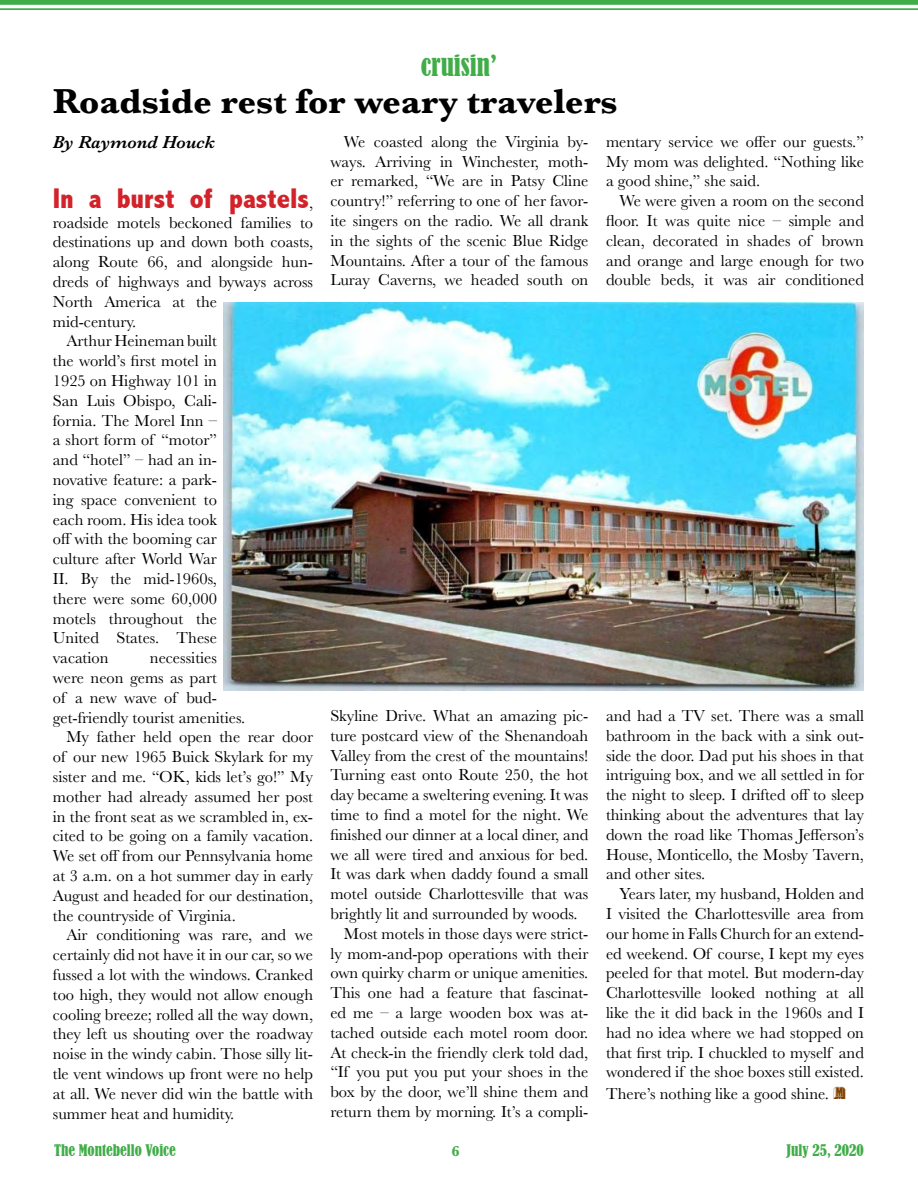
<style>
.page{position:relative;width:918px;height:1188px;background:#fff}
.page>*{position:absolute;margin:0;border:0;box-sizing:border-box;transform-origin:0 0}
.t1{font:700 36px "Baskerville";color:#000}
.t2{font:800 condensed 28.5px "Abadi";color:#d2232a}
.t3{font:condensed 27px "Bernard";color:#41ad49}
.t4{font:italic 600 18px "Baskerville";color:#000}
.t5{font:16.5px/19.8px "Baskerville";color:#000;text-align:justify}
.t6{font:condensed 15px "Bernard";color:#41ad49}
.t7{font:700 15px "Baskerville";color:#41ad49}
.s1{font-family:"Baskerville";font-weight:400;font-stretch:normal;font-size:16.5px;color:#000}
.s2{font-family:"Buxom D";font-size:18px;color:#804000}
</style>
<div class="page">
<div style="left:0;top:0;width:918px;height:5px;background:#41ad49"></div>
<hr style="left:0;top:8px;width:918px;height:2px;background:#41ad49">
<img style="left:224px;top:302px;width:639px;height:389px">
<h3 class="t3" style="left:421px;top:50px;width:78px">cruisin’</h3>
<h1 class="t1" style="left:53px;top:76px;width:566px">Roadside rest for weary travelers</h1>
<p class="t4" style="left:53px;top:130px;width:164px">By Raymond Houck</p>
<h2 class="t2" style="left:53px;top:182px;width:262px">In a burst of pastels<span class="s1">,</span></h2>
<p class="t5" style="left:53px;top:213px;width:262px">roadside motels beckoned families to</p>
<p class="t5" style="left:53px;top:232px;width:262px">destinations up and down both coasts,</p>
<p class="t5" style="left:53px;top:252px;width:262px">along Route 66, and alongside hun-</p>
<p class="t5" style="left:53px;top:272px;width:262px">dreds of highways and byways across</p>
<p class="t5" style="left:53px;top:292px;width:166px">North America at the</p>
<p class="t5" style="left:53px;top:312px;width:85px">mid-century.</p>
<p class="t5" style="left:66px;top:331px;width:152px">Arthur Heineman built</p>
<p class="t5" style="left:53px;top:351px;width:166px">the world’s first motel in</p>
<p class="t5" style="left:53px;top:371px;width:166px">1925 on Highway 101 in</p>
<p class="t5" style="left:53px;top:391px;width:166px">San Luis Obispo, Cali-</p>
<p class="t5" style="left:53px;top:411px;width:166px">fornia. The Morel Inn –</p>
<p class="t5" style="left:53px;top:430px;width:166px">a short form of “motor”</p>
<p class="t5" style="left:53px;top:450px;width:166px">and “hotel” – had an in-</p>
<p class="t5" style="left:53px;top:470px;width:166px">novative feature: a park-</p>
<p class="t5" style="left:53px;top:490px;width:166px">ing space convenient to</p>
<p class="t5" style="left:53px;top:510px;width:166px">each room. His idea took</p>
<p class="t5" style="left:53px;top:529px;width:166px">off with the booming car</p>
<p class="t5" style="left:53px;top:549px;width:166px">culture after World War</p>
<p class="t5" style="left:53px;top:569px;width:166px">II. By the mid-1960s,</p>
<p class="t5" style="left:53px;top:589px;width:166px">there were some 60,000</p>
<p class="t5" style="left:53px;top:609px;width:166px">motels throughout the</p>
<p class="t5" style="left:53px;top:628px;width:166px">United States. These</p>
<p class="t5" style="left:53px;top:648px;width:57px">vacation</p>
<p class="t5" style="left:150px;top:648px;width:69px">necessities</p>
<p class="t5" style="left:53px;top:668px;width:166px">were neon gems as part</p>
<p class="t5" style="left:53px;top:688px;width:166px">of a new wave of bud-</p>
<p class="t5" style="left:53px;top:708px;width:194px">get-friendly tourist amenities.</p>
<p class="t5" style="left:66px;top:727px;width:248px">My father held open the rear door</p>
<p class="t5" style="left:53px;top:747px;width:262px">of our new 1965 Buick Skylark for my</p>
<p class="t5" style="left:53px;top:767px;width:262px">sister and me. “OK, kids let’s go!” My</p>
<p class="t5" style="left:53px;top:787px;width:262px">mother had already assumed her post</p>
<p class="t5" style="left:53px;top:807px;width:262px">in the front seat as we scrambled in, ex-</p>
<p class="t5" style="left:53px;top:826px;width:262px">cited to be going on a family vacation.</p>
<p class="t5" style="left:53px;top:846px;width:262px">We set off from our Pennsylvania home</p>
<p class="t5" style="left:53px;top:866px;width:262px">at 3 a.m. on a hot summer day in early</p>
<p class="t5" style="left:53px;top:886px;width:262px">August and headed for our destination,</p>
<p class="t5" style="left:53px;top:906px;width:184px">the countryside of Virginia.</p>
<p class="t5" style="left:66px;top:925px;width:248px">Air conditioning was rare, and we</p>
<p class="t5" style="left:53px;top:945px;width:262px">certainly did not have it in our car, so we</p>
<p class="t5" style="left:53px;top:965px;width:262px">fussed a lot with the windows. Cranked</p>
<p class="t5" style="left:53px;top:985px;width:262px">too high, they would not allow enough</p>
<p class="t5" style="left:53px;top:1005px;width:262px">cooling breeze; rolled all the way down,</p>
<p class="t5" style="left:53px;top:1024px;width:262px">they left us shouting over the roadway</p>
<p class="t5" style="left:53px;top:1044px;width:262px">noise in the windy cabin. Those silly lit-</p>
<p class="t5" style="left:53px;top:1064px;width:262px">tle vent windows up front were no help</p>
<p class="t5" style="left:53px;top:1084px;width:262px">at all. We never did win the battle with</p>
<p class="t5" style="left:53px;top:1104px;width:183px">summer heat and humidity.</p>
<p class="t5" style="left:606px;top:132px;width:259px">mentary service we offer our guests.” My mom was delighted. “Nothing like a good shine,” she said.</p>
<p class="t5" style="left:606px;top:191px;width:260px;text-indent:13px">We were given a room on the second floor. It was quite nice – simple and clean, decorated in shades of brown and orange and large enough for two double beds, it was air conditioned</p>
<p class="t5" style="left:330px;top:132px;width:260px;text-indent:13px">We coasted along the Virginia by&shy;ways. Arriving in Winchester, moth&shy;er remarked, “We are in Patsy Cline country!” referring to one of her favor&shy;ite singers on the radio. We all drank in the sights of the scenic Blue Ridge Mountains. After a tour of the famous Luray Caverns, we headed south on</p>
<p class="t5" style="left:330px;top:706px;width:260px">Skyline Drive. What an amazing pic-</p>
<p class="t5" style="left:330px;top:726px;width:260px">ture postcard view of the Shenandoah</p>
<p class="t5" style="left:330px;top:746px;width:259px">Valley from the crest of the mountains!</p>
<p class="t5" style="left:330px;top:766px;width:260px">Turning east onto Route 250, the hot</p>
<p class="t5" style="left:330px;top:785px;width:259px">day became a sweltering evening. It was</p>
<p class="t5" style="left:330px;top:805px;width:260px">time to find a motel for the night. We</p>
<p class="t5" style="left:330px;top:825px;width:259px">finished our dinner at a local diner, and</p>
<p class="t5" style="left:330px;top:845px;width:260px">we all were tired and anxious for bed.</p>
<p class="t5" style="left:330px;top:865px;width:259px">It was dark when daddy found a small</p>
<p class="t5" style="left:330px;top:884px;width:259px">motel outside Charlottesville that was</p>
<p class="t5" style="left:330px;top:904px;width:249px">brightly lit and surrounded by woods.</p>
<p class="t5" style="left:344px;top:924px;width:246px">Most motels in those days were strict-</p>
<p class="t5" style="left:330px;top:944px;width:260px">ly mom-and-pop operations with their</p>
<p class="t5" style="left:330px;top:964px;width:260px">own quirky charm or unique amenities.</p>
<p class="t5" style="left:330px;top:983px;width:260px">This one had a feature that fascinat-</p>
<p class="t5" style="left:330px;top:1003px;width:260px">ed me – a large wooden box was at-</p>
<p class="t5" style="left:330px;top:1023px;width:260px">tached outside each motel room door.</p>
<p class="t5" style="left:330px;top:1043px;width:260px">At check-in the friendly clerk told dad,</p>
<p class="t5" style="left:330px;top:1063px;width:260px">“If you put you put your shoes in the</p>
<p class="t5" style="left:330px;top:1082px;width:259px">box by the door, we’ll shine them and</p>
<p class="t5" style="left:330px;top:1102px;width:260px">return them by morning. It’s a compli-</p>
<p class="t5" style="left:606px;top:706px;width:260px">and had a TV set. There was a small bathroom in the back with a sink out&shy;side the door. Dad put his shoes in that intriguing box, and we all settled in for the night to sleep. I drifted off to sleep thinking about the adventures that lay down the road like Thomas Jefferson’s House, Monticello, the Mosby Tavern, and other sites.</p>
<p class="t5" style="left:606px;top:884px;width:260px;text-indent:13px">Years later, my husband, Holden and I visited the Charlottesville area from our home in Falls Church for an extend&shy;ed weekend. Of course, I kept my eyes peeled for that motel. But modern-day Charlottesville looked nothing at all like the it did back in the 1960s and I had no idea where we had stopped on that first trip. I chuckled to myself and wondered if the shoe boxes still existed.</p>
<p class="t5" style="left:606px;top:1084px;width:241px">There’s nothing like a good shine. <span class="s2">M</span></p>
<p class="t6" style="left:54px;top:1141px;width:123px">The Montebello Voice</p>
<p class="t7" style="left:452px;top:1140px;width:10px">6</p>
<p class="t6" style="left:787px;top:1141px;width:79px">July 25, 2020</p>
</div>
